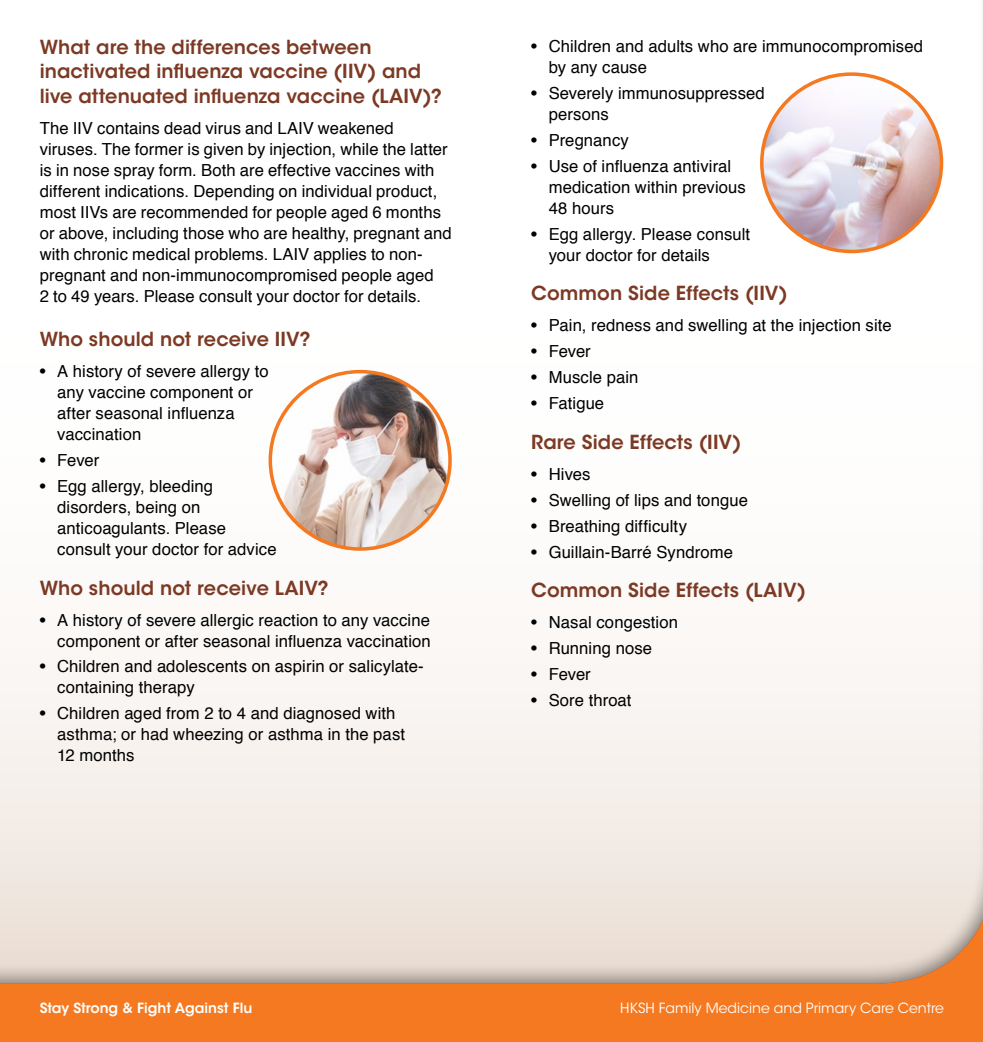
<style>
.page{position:relative;width:983px;height:1042px;background:#fff}
.page>*{position:absolute;margin:0;border:0;box-sizing:border-box;transform-origin:0 0}
.t1{font:600 19.25px/24.5px "ITC Avant Garde Std";letter-spacing:.005em;color:#7c3a25}
.t2{font:16.62px/21px "Helvetica";letter-spacing:.005em;color:#000}
.t3{font:14px "ITC Avant Garde Std";color:#fff}
.t4{font:600 14px "ITC Avant Garde Std";color:#fff}
.s1{font-family:"Helvetica LT Std"}
</style>
<div class="page">
<div style="left:0;top:0;width:982px;height:1042px;background:#f47920"></div>
<div style="left:0;top:0;width:982px;height:986px;background:#000;opacity:.5"></div>
<img style="left:270px;top:372px;width:180px;height:177px">
<div style="left:268px;top:370px;width:183px;height:181px;border:4px solid #f47920;border-radius:50%"></div>
<img style="left:761px;top:74px;width:180px;height:177px">
<div style="left:759px;top:72px;width:184px;height:181px;border:4px solid #f47920;border-radius:50%"></div>
<p class="t1" style="left:40px;top:35px;width:403px">What are the differences between inactivated influenza vaccine (IIV) and live attenuated influenza vaccine (LAIV)?</p>
<p class="t2" style="left:40px;top:118px;width:413px">The IIV contains dead virus and LAIV weakened viruses. The former is given by injection, while the latter is in nose spray form. Both are effective vaccines with different indications. Depending on individual product, most IIVs are recommended for people aged 6 months or above, including those who are healthy, pregnant and with chronic medical problems. LAIV applies to non&shy;pregnant and non-immunocompromised people aged<br>2 to 49 years. Please consult your doctor for details.</p>
<p class="t1" style="left:40px;top:327px;width:272px">Who should not receive IIV?</p>
<p class="t2" style="left:57px;top:361px;width:213px;text-indent:-18px"><span class="s1">•</span> A history of severe allergy to any vaccine component or after seasonal influenza vaccination</p>
<p class="t2" style="left:40px;top:450px;width:61px"><span class="s1">•</span> Fever</p>
<p class="t2" style="left:57px;top:476px;width:221px;text-indent:-18px"><span class="s1">•</span> Egg allergy, bleeding disorders, being on anticoagulants. Please consult your doctor for advice</p>
<p class="t1" style="left:40px;top:575px;width:290px">Who should not receive LAIV?</p>
<p class="t2" style="left:40px;top:610px;width:392px;text-align:right"><span class="s1">•</span> A history of severe allergic reaction to any vaccine component or after seasonal influenza vaccination</p>
<p class="t2" style="left:57px;top:656px;width:368px;text-indent:-18px"><span class="s1">•</span> Children and adolescents on aspirin or salicylate&shy;containing therapy</p>
<p class="t2" style="left:57px;top:703px;width:349px;text-indent:-18px"><span class="s1">•</span> Children aged from 2 to 4 and diagnosed with asthma; or had wheezing or asthma in the past<br>12 months</p>
<p class="t2" style="left:548px;top:36px;width:376px;text-indent:-18px"><span class="s1">•</span> Children and adults who are immunocompromised by any cause</p>
<p class="t2" style="left:548px;top:83px;width:217px;text-indent:-18px"><span class="s1">•</span> Severely immunosuppressed persons</p>
<p class="t2" style="left:531px;top:130px;width:99px"><span class="s1">•</span> Pregnancy</p>
<p class="t2" style="left:548px;top:156px;width:198px;text-indent:-18px"><span class="s1">•</span> Use of influenza antiviral medication within previous<br>48 hours</p>
<p class="t2" style="left:548px;top:224px;width:203px;text-indent:-18px"><span class="s1">•</span> Egg allergy. Please consult your doctor for details</p>
<p class="t1" style="left:531px;top:281px;width:258px">Common Side Effects (IIV)</p>
<p class="t2" style="left:531px;top:315px;width:362px"><span class="s1">•</span> Pain, redness and swelling at the injection site</p>
<p class="t2" style="left:531px;top:341px;width:61px"><span class="s1">•</span> Fever</p>
<p class="t2" style="left:531px;top:367px;width:109px"><span class="s1">•</span> Muscle pain</p>
<p class="t2" style="left:531px;top:393px;width:74px"><span class="s1">•</span> Fatigue</p>
<p class="t1" style="left:531px;top:429px;width:211px">Rare Side Effects (IIV)</p>
<p class="t2" style="left:531px;top:464px;width:61px"><span class="s1">•</span> Hives</p>
<p class="t2" style="left:531px;top:490px;width:218px"><span class="s1">•</span> Swelling of lips and tongue</p>
<p class="t2" style="left:531px;top:516px;width:157px"><span class="s1">•</span> Breathing difficulty</p>
<p class="t2" style="left:531px;top:542px;width:203px"><span class="s1">•</span> Guillain-Barré Syndrome</p>
<p class="t1" style="left:531px;top:577px;width:276px">Common Side Effects (LAIV)</p>
<p class="t2" style="left:531px;top:612px;width:148px"><span class="s1">•</span> Nasal congestion</p>
<p class="t2" style="left:531px;top:638px;width:122px"><span class="s1">•</span> Running nose</p>
<p class="t2" style="left:531px;top:664px;width:61px"><span class="s1">•</span> Fever</p>
<p class="t2" style="left:531px;top:690px;width:102px"><span class="s1">•</span> Sore throat</p>
<p class="t4" style="left:40px;top:999px;width:214px">Stay Strong &amp; Fight Against Flu</p>
<p class="t4" style="left:53px;top:999px;width:330px">Haematological Cancer Plasma Cell Myeloma</p>
<p class="t3" style="left:620px;top:999px;width:325px">HKSH Family Medicine and Primary Care Centre</p>
<p class="t3" style="left:698px;top:999px;width:231px">Comprehensive Oncology Centre</p>
</div>
